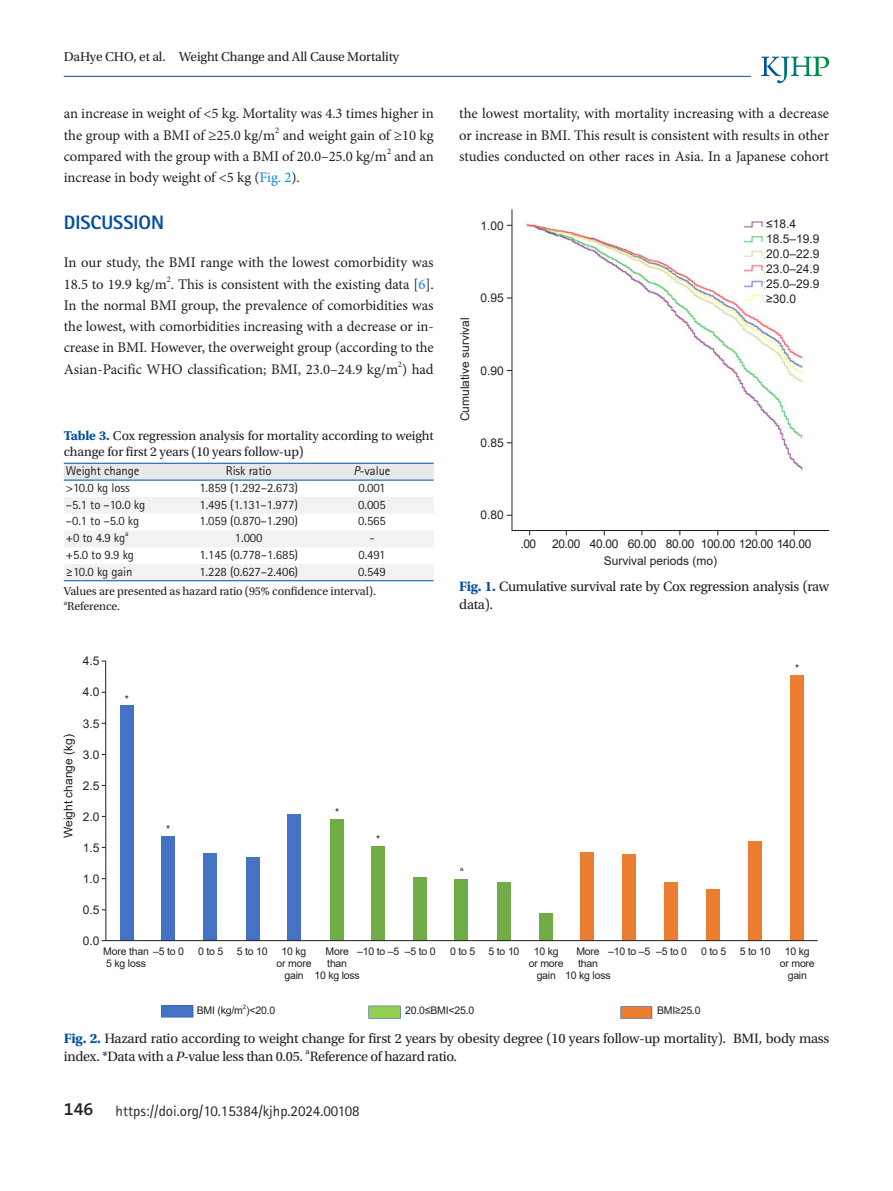
<style>
.page{position:relative;width:893px;height:1191px;background:#fff}
.page>*{position:absolute;margin:0;border:0;box-sizing:border-box;transform-origin:0 0}
.body-title{font:800 19.5px "Rotis Sans Serif Std";color:#034ea2}
.t1{font:15px "Rotis Sans Serif Std";color:#231f20}
.body{font:14.7px/21.3px "Minion Pro";letter-spacing:-.005em;color:#231f20}
.fig-caption{font:14.25px/18px "Utopia Std";letter-spacing:-.02em;color:#231f20}
.table-caption{font:13.5px/16.2px "Utopia Std";letter-spacing:-.01em;color:#231f20}
.tbody{font:12.75px "Rotis Sans Serif Std";letter-spacing:-.01em;color:#231f20}
.fig-text{font:12px "Arial";color:#231f20}
.table-wrap-foot{font:12px "Utopia Std";letter-spacing:-.01em;color:#231f20}
.fig-text-2{font:12px "Arial";letter-spacing:-.03em;color:#231f20}
.fig-text-3{font:10.5px/12px "Arial";letter-spacing:-.02em;color:#231f20;text-align:center}
.body-2{font:8.55px "Minion Pro";color:#231f20}
.fig-caption-2{font:8.25px "Utopia Std";color:#231f20}
.tbody-2{font:7.5px "Rotis Sans Serif Std";color:#231f20}
.table-wrap-foot-2{font:7.05px "Utopia Std";color:#231f20}
.fig-text-4{font:6.15px "Arial";color:#231f20}
.s1{color:#0b88de}
.s2{font-weight:700;color:#034ea2}
.s3{font-style:italic}
.s4{font-family:"The Mix B W6";font-weight:600;font-size:18px}
</style>
<div class="page">
<hr style="left:64px;top:76px;width:687px;height:1px;background:#034ea2">
<svg style="left:761px;top:57px;width:68px;height:26px"></svg>
<div style="left:64px;top:464px;width:370px;height:16px;background:#e7e8e8"></div>
<svg style="left:64px;top:497px;width:369px;height:83px"></svg>
<hr style="left:64px;top:580px;width:123px;height:1px;background:#034ea2">
<hr style="left:187px;top:580px;width:123px;height:1px;background:#034ea2">
<hr style="left:310px;top:580px;width:124px;height:1px;background:#034ea2">
<hr style="left:64px;top:463px;width:123px;height:1px;background:#034ea2">
<hr style="left:187px;top:463px;width:123px;height:1px;background:#034ea2">
<hr style="left:310px;top:463px;width:124px;height:1px;background:#034ea2">
<hr style="left:64px;top:480px;width:123px;height:1px;background:#034ea2">
<hr style="left:187px;top:480px;width:123px;height:1px;background:#034ea2">
<hr style="left:310px;top:480px;width:124px;height:1px;background:#034ea2">
<svg style="left:511px;top:209px;width:319px;height:322px"></svg>
<img style="left:161px;top:1005px;width:492px;height:14px">
<div style="left:197px;top:1005px;width:89px;height:12px;background:#fff"></div>
<div style="left:405px;top:1005px;width:102px;height:12px;background:#fff"></div>
<svg style="left:105px;top:660px;width:713px;height:281px"></svg>
<p class="table-caption" style="left:64px;top:49px;width:337px">DaHye CHO, et al. Weight Change and All Cause Mortality</p>
<p class="body" style="left:64px;top:103px;width:371px">an increase in weight of &lt;5 kg. Mortality was 4.3 times higher in the group with a BMI of ≥25.0 kg/m</p>
<p class="body-2" style="left:275px;top:124px;width:6px">2</p>
<p class="body" style="left:64px;top:124px;width:371px;text-indent:219px">and weight gain of ≥10 kg compared with the group with a BMI of 20.0–25.0 kg/m</p>
<p class="body-2" style="left:387px;top:146px;width:6px">2</p>
<p class="body" style="left:394px;top:146px;width:41px">and an</p>
<p class="body" style="left:64px;top:167px;width:237px">increase in body weight of &lt;5 kg (<span class="s1">Fig. 2</span>).</p>
<p class="body-title" style="left:64px;top:210px;width:102px">DISCUSSION</p>
<p class="body" style="left:64px;top:252px;width:371px">In our study, the BMI range with the lowest comorbidity was<br>18.5 to 19.9 kg/m . This is consistent with the existing data [<span class="s1">6</span>].</p>
<p class="body-2" style="left:167px;top:273px;width:6px">2</p>
<p class="body" style="left:64px;top:294px;width:372px;text-align:justify">In the normal BMI group, the prevalence of comorbidities was the lowest, with comorbidities increasing with a decrease or in&shy;crease in BMI. However, the overweight group (according to the Asian-Pacific WHO classification; BMI, 23.0–24.9 kg/m ) had</p>
<p class="body-2" style="left:398px;top:358px;width:6px">2</p>
<p class="table-caption" style="left:64px;top:428px;width:371px"><span class="s2">Table 3.</span> Cox regression analysis for mortality according to weight change for first 2 years (10 years follow-up)</p>
<p class="tbody" style="left:66px;top:463px;width:75px">Weight change</p>
<p class="tbody" style="left:226px;top:463px;width:47px">Risk ratio</p>
<p class="tbody" style="left:354px;top:463px;width:39px"><span class="s3">P</span>-value</p>
<p class="tbody" style="left:66px;top:480px;width:65px">&gt;10.0 kg loss</p>
<p class="tbody" style="left:199px;top:480px;width:100px">1.859 (1.292–2.673)</p>
<p class="tbody" style="left:358px;top:480px;width:29px">0.001</p>
<p class="tbody" style="left:66px;top:497px;width:81px">–5.1 to –10.0 kg</p>
<p class="tbody" style="left:200px;top:497px;width:100px">1.495 (1.131–1.977)</p>
<p class="tbody" style="left:358px;top:497px;width:29px">0.005</p>
<p class="tbody" style="left:66px;top:513px;width:75px">–0.1 to –5.0 kg</p>
<p class="tbody" style="left:200px;top:513px;width:100px">1.059 (0.870–1.290)</p>
<p class="tbody" style="left:358px;top:513px;width:29px">0.565</p>
<p class="tbody" style="left:66px;top:530px;width:61px">+0 to 4.9 kg</p>
<p class="tbody-2" style="left:125px;top:529px;width:5px">a</p>
<p class="tbody" style="left:235px;top:530px;width:29px">1.000</p>
<p class="tbody" style="left:369px;top:530px;width:7px">-</p>
<p class="tbody" style="left:66px;top:547px;width:70px">+5.0 to 9.9 kg</p>
<p class="tbody" style="left:199px;top:547px;width:100px">1.145 (0.778–1.685)</p>
<p class="tbody" style="left:358px;top:547px;width:29px">0.491</p>
<p class="tbody" style="left:66px;top:564px;width:68px">≥10.0 kg gain</p>
<p class="tbody" style="left:199px;top:564px;width:100px">1.228 (0.627–2.406)</p>
<p class="tbody" style="left:358px;top:564px;width:29px">0.549</p>
<p class="table-wrap-foot" style="left:64px;top:585px;width:314px">Values are presented as hazard ratio (95% confidence interval).</p>
<p class="table-wrap-foot-2" style="left:64px;top:598px;width:5px">a</p>
<p class="table-wrap-foot" style="left:67px;top:600px;width:54px">Reference.</p>
<p class="body" style="left:459px;top:103px;width:371px;text-align:justify">the lowest mortality, with mortality increasing with a decrease or increase in BMI. This result is consistent with results in other studies conducted on other races in Asia. In a Japanese cohort</p>
<p class="fig-text" style="left:481px;top:217px;width:25px">1.00</p>
<p class="fig-text" style="left:457px;top:421px;width:106px;rotate:-90deg">Cumulative survival</p>
<p class="fig-text" style="left:481px;top:290px;width:25px">0.95</p>
<p class="fig-text" style="left:481px;top:362px;width:25px">0.90</p>
<p class="fig-text" style="left:481px;top:434px;width:25px">0.85</p>
<p class="fig-text" style="left:481px;top:506px;width:25px">0.80</p>
<p class="fig-text" style="left:766px;top:216px;width:31px">≤18.4</p>
<p class="fig-text" style="left:766px;top:231px;width:55px">18.5–19.9</p>
<p class="fig-text" style="left:766px;top:246px;width:55px">20.0–22.9</p>
<p class="fig-text" style="left:766px;top:260px;width:55px">23.0–24.9</p>
<p class="fig-text" style="left:766px;top:275px;width:55px">25.0–29.9</p>
<p class="fig-text" style="left:766px;top:290px;width:31px">≥30.0</p>
<p class="fig-text" style="left:520px;top:535px;width:17px">.00</p>
<p class="fig-text" style="left:552px;top:535px;width:30px">20.00</p>
<p class="fig-text" style="left:590px;top:535px;width:30px">40.00</p>
<p class="fig-text" style="left:628px;top:535px;width:30px">60.00</p>
<p class="fig-text" style="left:666px;top:535px;width:30px">80.00</p>
<p class="fig-text-2" style="left:701px;top:535px;width:112px">100.00 120.00 140.00</p>
<p class="fig-caption" style="left:459px;top:577px;width:371px"><span class="s2">Fig. 1.</span> Cumulative survival rate by Cox regression analysis (raw data).</p>
<p class="fig-text" style="left:604px;top:552px;width:115px">Survival periods (mo)</p>
<p class="fig-text" style="left:83px;top:653px;width:18px">4.5</p>
<p class="fig-text" style="left:83px;top:684px;width:18px">4.0</p>
<p class="fig-text" style="left:83px;top:715px;width:18px">3.5</p>
<p class="fig-text" style="left:83px;top:746px;width:18px">3.0</p>
<p class="fig-text" style="left:83px;top:777px;width:18px">2.5</p>
<p class="fig-text" style="left:83px;top:808px;width:18px">2.0</p>
<p class="fig-text" style="left:83px;top:839px;width:18px">1.5</p>
<p class="fig-text" style="left:83px;top:870px;width:18px">1.0</p>
<p class="fig-text" style="left:83px;top:901px;width:18px">0.5</p>
<p class="fig-text" style="left:83px;top:932px;width:18px">0.0</p>
<p class="fig-text-3" style="left:125px;top:693px;width:6px">*</p>
<p class="fig-text" style="left:60px;top:838px;width:105px;rotate:-90deg">Weight change (kg)</p>
<p class="fig-text-3" style="left:166px;top:823px;width:6px">*</p>
<p class="fig-text-3" style="left:103px;top:945px;width:82px;text-align:left">More than –5 to 0<br>5 kg loss</p>
<p class="fig-text-3" style="left:795px;top:662px;width:6px">*</p>
<p class="fig-text-3" style="left:335px;top:806px;width:6px">*</p>
<p class="fig-text-3" style="left:376px;top:833px;width:6px">*</p>
<p class="fig-text-4" style="left:460px;top:864px;width:5px">a</p>
<p class="fig-text-3" style="left:198px;top:945px;width:27px">0 to 5</p>
<p class="fig-text-3" style="left:237px;top:945px;width:32px">5 to 10</p>
<p class="fig-text-3" style="left:357px;top:945px;width:44px">–10 to –5</p>
<p class="fig-text-3" style="left:405px;top:945px;width:32px">–5 to 0</p>
<p class="fig-text-3" style="left:450px;top:945px;width:27px">0 to 5</p>
<p class="fig-text-3" style="left:489px;top:945px;width:32px">5 to 10</p>
<p class="fig-text-3" style="left:608px;top:945px;width:44px">–10 to –5</p>
<p class="fig-text-3" style="left:656px;top:945px;width:32px">–5 to 0</p>
<p class="fig-text-3" style="left:701px;top:945px;width:27px">0 to 5</p>
<p class="fig-text-3" style="left:740px;top:945px;width:32px">5 to 10</p>
<p class="fig-text-3" style="left:277px;top:945px;width:36px">10 kg or more gain</p>
<p class="fig-text-3" style="left:529px;top:945px;width:36px">10 kg or more gain</p>
<p class="fig-text-3" style="left:314px;top:945px;width:47px">More than<br>10 kg loss</p>
<p class="fig-text-3" style="left:565px;top:945px;width:47px">More than<br>10 kg loss</p>
<p class="fig-text-4" style="left:243px;top:1003px;width:5px">2</p>
<p class="fig-text-3" style="left:405px;top:1004px;width:70px">20.0≤BMI&lt;25.0</p>
<p class="fig-text-3" style="left:657px;top:1004px;width:45px">BMI≥25.0</p>
<p class="fig-text-3" style="left:197px;top:1004px;width:80px">BMI (kg/m )&lt;20.0</p>
<p class="fig-text-3" style="left:780px;top:945px;width:36px">10 kg or more gain</p>
<p class="fig-caption" style="left:64px;top:1029px;width:767px"><span class="s2">Fig. 2.</span> Hazard ratio according to weight change for first 2 years by obesity degree (10 years follow-up mortality). BMI, body mass index. *Data with a <span class="s3">P</span>-value less than 0.05.</p>
<p class="fig-caption-2" style="left:306px;top:1047px;width:6px">a</p>
<p class="fig-caption" style="left:310px;top:1047px;width:149px">Reference of hazard ratio.</p>
<p class="t1" style="left:64px;top:1102px;width:297px"><span class="s4">146</span> https://doi.org/10.15384/kjhp.2024.00108</p>
</div>
